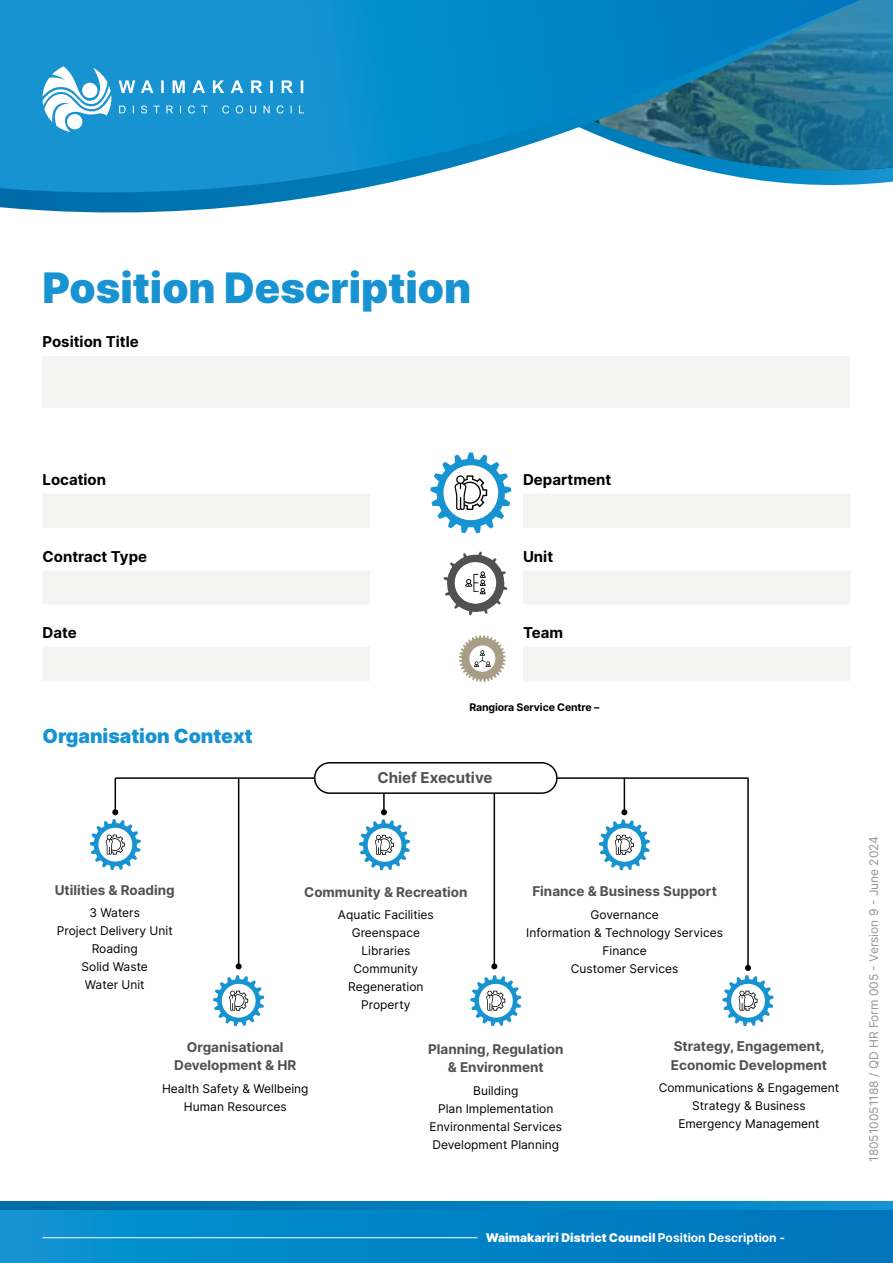
<style>
.page{position:relative;width:893px;height:1263px;background:#fff}
.page>*{position:absolute;margin:0;border:0;box-sizing:border-box;transform-origin:0 0}
.t1{font:900 42px "Inter";color:#1893d2}
.t2{font:900 19.5px "Inter";color:#1893d2}
.t3{font:700 15px "Inter";color:#000}
.t4{font:700 15px "Inter";color:#515151}
.t5{font:700 13.5px/18.1px "Inter";color:#515151;text-align:center}
.t6{font:12px/18px "Inter";color:#000;text-align:center}
.t7{font:900 12px "Inter";color:#fff}
.t8{font:12px "Inter";color:#979393}
.t9{font:700 10.5px "Inter";letter-spacing:-.01em;color:#000}
.s1{font-weight:700}
</style>
<div class="page">
<svg style="left:0;top:1201px;width:893px;height:9px;background:#027eba"></svg>
<svg style="left:0;top:1210px;width:893px;height:53px;background:#0283c7"></svg>
<hr style="left:43px;top:1237px;width:435px;height:1px;background:#fff">
<svg style="left:523px;top:494px;width:327px;height:187px;fill:#f3f3f2"></svg>
<svg style="left:861px;top:0;width:32px;height:182px;background:#207fab"></svg>
<svg style="left:0;top:0;width:861px;height:213px"></svg>
<svg style="left:43px;top:66px;width:261px;height:66px;background:#43a7da"></svg>
<div style="left:43px;top:356px;width:807px;height:51px;background:#f3f3f2"></div>
<svg style="left:43px;top:494px;width:327px;height:187px;fill:#f3f3f2"></svg>
<hr style="left:494px;top:793px;width:1px;height:173px;background:#000">
<svg style="left:491px;top:963px;width:6px;height:6px"></svg>
<hr style="left:238px;top:779px;width:1px;height:187px;background:#000">
<svg style="left:236px;top:963px;width:6px;height:6px"></svg>
<hr style="left:383px;top:779px;width:2px;height:33px;background:#000">
<hr style="left:624px;top:778px;width:1px;height:34px;background:#000">
<div style="left:315px;top:763px;width:242px;height:30px;background:#fff;border-radius:15px"></div>
<div style="left:314px;top:762px;width:244px;height:32px;border:2px solid #000;border-radius:15px"></div>
<svg style="left:213px;top:975px;width:51px;height:51px"></svg>
<svg style="left:359px;top:809px;width:51px;height:61px"></svg>
<svg style="left:470px;top:975px;width:51px;height:51px"></svg>
<svg style="left:599px;top:809px;width:51px;height:61px"></svg>
<hr style="left:115px;top:779px;width:1px;height:33px;background:#000">
<svg style="left:90px;top:809px;width:51px;height:61px"></svg>
<hr style="left:115px;top:777px;width:199px;height:2px;background:#000">
<hr style="left:557px;top:777px;width:191px;height:2px;background:#000">
<hr style="left:747px;top:778px;width:2px;height:190px;background:#000">
<svg style="left:722px;top:965px;width:51px;height:61px"></svg>
<svg style="left:430px;top:452px;width:81px;height:81px"></svg>
<svg style="left:443px;top:552px;width:64px;height:63px"></svg>
<svg style="left:459px;top:635px;width:47px;height:47px"></svg>
<h1 class="t1" style="left:43px;top:255px;width:430px">Position Description</h1>
<p class="t3" style="left:43px;top:331px;width:98px">Position Title</p>
<p class="t3" style="left:43px;top:468px;width:65px">Location</p>
<p class="t3" style="left:523px;top:468px;width:90px">Department</p>
<p class="t3" style="left:43px;top:545px;width:106px">Contract Type</p>
<p class="t3" style="left:523px;top:545px;width:32px">Unit</p>
<p class="t3" style="left:43px;top:622px;width:36px">Date</p>
<p class="t3" style="left:523px;top:622px;width:42px">Team</p>
<p class="t9" style="left:469px;top:700px;width:131px">Rangiora Service Centre –</p>
<h2 class="t2" style="left:43px;top:720px;width:212px">Organisation Context</h2>
<p class="t4" style="left:378px;top:767px;width:116px">Chief Executive</p>
<p class="t5" style="left:55px;top:881px;width:122px">Utilities &amp; Roading</p>
<p class="t6" style="left:57px;top:904px;width:117px">3 Waters<br>Project Delivery Unit<br>Roading<br>Solid Waste<br>Water Unit</p>
<p class="t5" style="left:532px;top:882px;width:186px">Finance &amp; Business Support</p>
<p class="t6" style="left:526px;top:905px;width:198px">Governance<br>Information &amp; Technology Services<br>Finance<br>Customer Services</p>
<p class="t5" style="left:304px;top:882px;width:165px">Community &amp; Recreation</p>
<p class="t6" style="left:338px;top:905px;width:97px">Aquatic Facilities<br>Greenspace<br>Libraries<br>Community<br>Regeneration<br>Property</p>
<p class="t5" style="left:428px;top:1040px;width:137px">Planning, Regulation &amp; Environment</p>
<p class="t6" style="left:430px;top:1081px;width:134px">Building<br>Plan Implementation<br>Environmental Services<br>Development Planning</p>
<p class="t5" style="left:671px;top:1037px;width:158px;text-align:left">Strategy, Engagement,<br>Economic Development</p>
<p class="t6" style="left:659px;top:1078px;width:182px">Communications &amp; Engagement<br>Strategy &amp; Business<br>Emergency Management</p>
<p class="t5" style="left:174px;top:1038px;width:124px">Organisational<br>Development &amp; HR</p>
<p class="t6" style="left:162px;top:1079px;width:148px">Health Safety &amp; Wellbeing<br>Human Resources</p>
<p class="t7" style="left:486px;top:1228px;width:301px">Waimakariri District Council <span class="s1">Position Description -</span></p>
<p class="t8" style="left:865px;top:1162px;width:328px;rotate:-90deg">180510051188 / QD HR Form 005 - Version 9 - June 2024</p>
</div>
